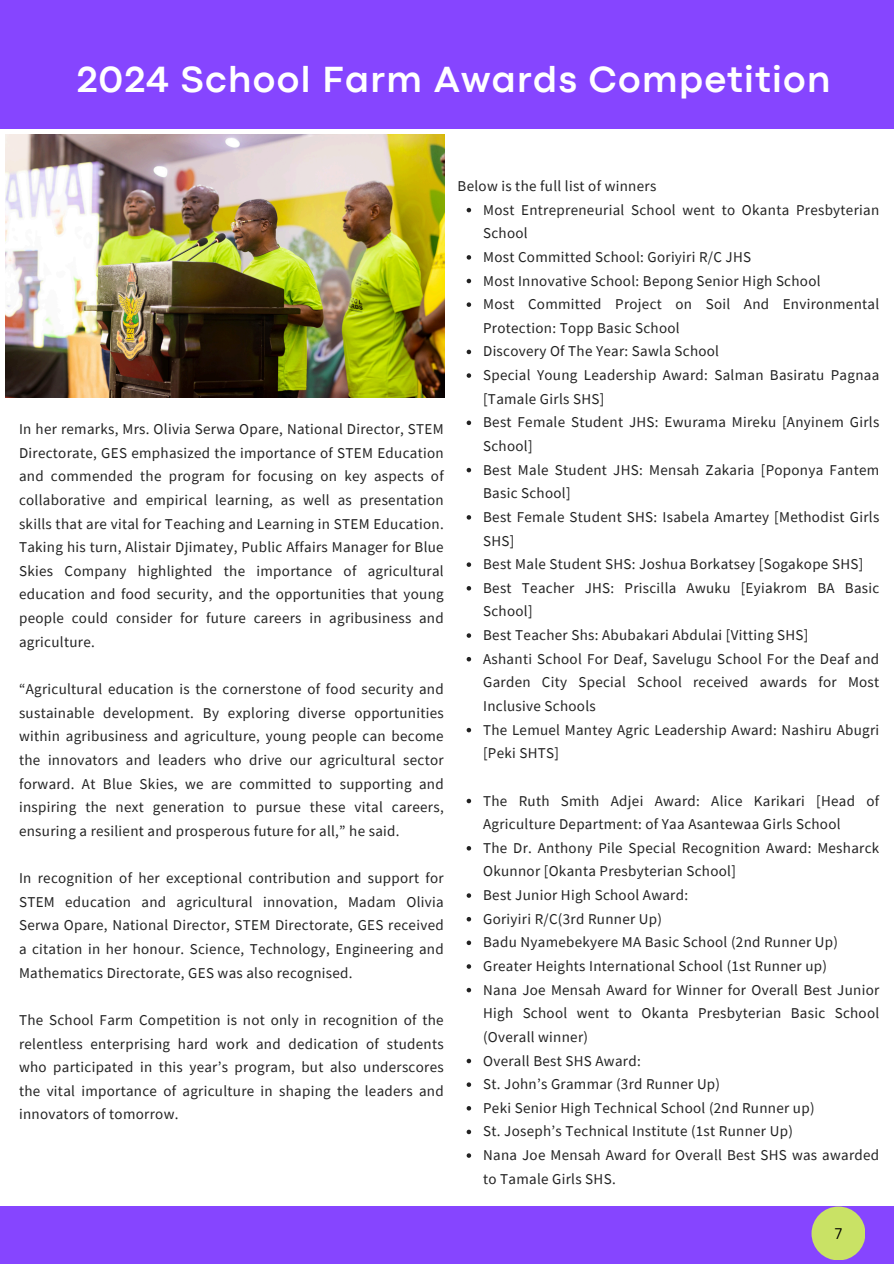
<style>
.page{position:relative;width:894px;height:1264px;background:#fff}
.page>*{position:absolute;margin:0;border:0;box-sizing:border-box;transform-origin:0 0}
.t1{font:700 37.95px "Codec Pro";letter-spacing:.035em;color:#fff}
.t2{font:15px/23.7px "Source Sans Pro";letter-spacing:.02em;color:#222}
.t3{font:15px "Canva Sans";color:#000}
</style>
<div class="page">
<div style="left:0;top:0;width:893px;height:129px;background:#8645ff"></div>
<div style="left:0;top:1206px;width:893px;height:57px;background:#8645ff"></div>
<img style="left:5px;top:134px;width:439px;height:264px">
<svg style="left:466px;top:208px;width:5px;height:4px"></svg>
<svg style="left:466px;top:255px;width:5px;height:5px"></svg>
<svg style="left:466px;top:279px;width:5px;height:4px"></svg>
<svg style="left:466px;top:302px;width:5px;height:5px"></svg>
<svg style="left:466px;top:350px;width:5px;height:4px"></svg>
<svg style="left:466px;top:373px;width:5px;height:5px"></svg>
<svg style="left:466px;top:420px;width:5px;height:5px"></svg>
<svg style="left:466px;top:468px;width:5px;height:4px"></svg>
<svg style="left:466px;top:515px;width:5px;height:4px"></svg>
<svg style="left:466px;top:562px;width:5px;height:5px"></svg>
<svg style="left:466px;top:586px;width:5px;height:4px"></svg>
<svg style="left:466px;top:633px;width:5px;height:5px"></svg>
<svg style="left:466px;top:657px;width:5px;height:4px"></svg>
<svg style="left:466px;top:728px;width:5px;height:4px"></svg>
<svg style="left:466px;top:798px;width:5px;height:5px"></svg>
<svg style="left:466px;top:846px;width:5px;height:4px"></svg>
<svg style="left:466px;top:893px;width:5px;height:4px"></svg>
<svg style="left:466px;top:917px;width:5px;height:4px"></svg>
<svg style="left:466px;top:940px;width:5px;height:5px"></svg>
<svg style="left:466px;top:964px;width:5px;height:4px"></svg>
<svg style="left:466px;top:987px;width:5px;height:5px"></svg>
<svg style="left:466px;top:1058px;width:5px;height:5px"></svg>
<svg style="left:466px;top:1082px;width:5px;height:4px"></svg>
<svg style="left:466px;top:1106px;width:5px;height:4px"></svg>
<svg style="left:466px;top:1129px;width:5px;height:5px"></svg>
<svg style="left:466px;top:1153px;width:5px;height:4px"></svg>
<div style="left:811px;top:1206px;width:54px;height:54px;background:#c9e265;border-radius:50%"></div>
<p class="t1" style="left:77px;top:66px;width:755px">2024 School Farm Awards Competition</p>
<p class="t2" style="left:19px;top:417px;width:426px;text-align:justify">In her remarks, Mrs. Olivia Serwa Opare, National Director, STEM Directorate, GES emphasized the importance of STEM Education and commended the program for focusing on key aspects of collaborative and empirical learning, as well as presentation skills that are vital for Teaching and Learning in STEM Education.<br>Taking his turn, Alistair Djimatey, Public Affairs Manager for Blue Skies Company highlighted the importance of agricultural education and food security, and the opportunities that young people could consider for future careers in agribusiness and agriculture.</p>
<h1 class="t2" style="left:19px;top:676px;width:426px;text-align:justify">“Agricultural education is the cornerstone of food security and sustainable development. By exploring diverse opportunities within agribusiness and agriculture, young people can become the innovators and leaders who drive our agricultural sector forward. At Blue Skies, we are committed to supporting and inspiring the next generation to pursue these vital careers, ensuring a resilient and prosperous future for all,” he said.</h1>
<p class="t2" style="left:19px;top:865px;width:426px;text-align:justify">In recognition of her exceptional contribution and support for STEM education and agricultural innovation, Madam Olivia Serwa Opare, National Director, STEM Directorate, GES received a citation in her honour. Science, Technology, Engineering and Mathematics Directorate, GES was also recognised.</p>
<p class="t2" style="left:19px;top:1007px;width:426px;text-align:justify">The School Farm Competition is not only in recognition of the relentless enterprising hard work and dedication of students who participated in this year’s program, but also underscores the vital importance of agriculture in shaping the leaders and innovators of tomorrow.</p>
<p class="t2" style="left:457px;top:174px;width:200px">Below is the full list of winners</p>
<p class="t2" style="left:483px;top:197px;width:397px">Most Entrepreneurial School went to Okanta Presbyterian<br>School</p>
<p class="t2" style="left:483px;top:245px;width:269px">Most Committed School: Goriyiri R/C JHS</p>
<p class="t2" style="left:483px;top:268px;width:339px">Most Innovative School: Bepong Senior High School</p>
<p class="t2" style="left:483px;top:292px;width:397px">Most Committed Project on Soil And Environmental<br>Protection: Topp Basic School</p>
<p class="t2" style="left:483px;top:339px;width:237px">Discovery Of The Year: Sawla School</p>
<p class="t2" style="left:483px;top:363px;width:397px">Special Young Leadership Award: Salman Basiratu Pagnaa [Tamale Girls SHS]</p>
<p class="t2" style="left:483px;top:410px;width:397px">Best Female Student JHS: Ewurama Mireku [Anyinem Girls<br>School]</p>
<p class="t2" style="left:483px;top:457px;width:397px">Best Male Student JHS: Mensah Zakaria [Poponya Fantem<br>Basic School]</p>
<p class="t2" style="left:483px;top:504px;width:397px">Best Female Student SHS: Isabela Amartey [Methodist Girls<br>SHS]</p>
<p class="t2" style="left:483px;top:552px;width:381px">Best Male Student SHS: Joshua Borkatsey [Sogakope SHS]</p>
<p class="t2" style="left:483px;top:575px;width:397px">Best Teacher JHS: Priscilla Awuku [Eyiakrom BA Basic<br>School]</p>
<p class="t2" style="left:483px;top:623px;width:327px">Best Teacher Shs: Abubakari Abdulai [Vitting SHS]</p>
<p class="t2" style="left:483px;top:646px;width:397px;text-align:justify">Ashanti School For Deaf, Savelugu School For the Deaf and Garden City Special School received awards for Most Inclusive Schools</p>
<p class="t2" style="left:483px;top:717px;width:397px">The Lemuel Mantey Agric Leadership Award: Nashiru Abugri [Peki SHTS]</p>
<p class="t2" style="left:483px;top:788px;width:397px">The Ruth Smith Adjei Award: Alice Karikari [Head of<br>Agriculture Department: of Yaa Asantewaa Girls School</p>
<p class="t2" style="left:483px;top:835px;width:397px">The Dr. Anthony Pile Special Recognition Award: Mesharck<br>Okunnor [Okanta Presbyterian School]</p>
<p class="t2" style="left:483px;top:882px;width:206px">Best Junior High School Award:</p>
<p class="t2" style="left:483px;top:906px;width:180px">Goriyiri R/C(3rd Runner Up)</p>
<p class="t2" style="left:483px;top:930px;width:356px">Badu Nyamebekyere MA Basic School (2nd Runner Up)</p>
<p class="t2" style="left:483px;top:953px;width:345px">Greater Heights International School (1st Runner up)</p>
<p class="t2" style="left:483px;top:977px;width:397px;text-align:justify">Nana Joe Mensah Award for Winner for Overall Best Junior High School went to Okanta Presbyterian Basic School (Overall winner)</p>
<p class="t2" style="left:483px;top:1048px;width:159px">Overall Best SHS Award:</p>
<p class="t2" style="left:483px;top:1071px;width:238px">St. John’s Grammar (3rd Runner Up)</p>
<p class="t2" style="left:483px;top:1095px;width:333px">Peki Senior High Technical School (2nd Runner up)</p>
<p class="t2" style="left:483px;top:1119px;width:311px">St. Joseph’s Technical Institute (1st Runner Up)</p>
<p class="t2" style="left:483px;top:1142px;width:397px">Nana Joe Mensah Award for Overall Best SHS was awarded to Tamale Girls SHS.</p>
<p class="t3" style="left:834px;top:1223px;width:9px">7</p>
</div>
